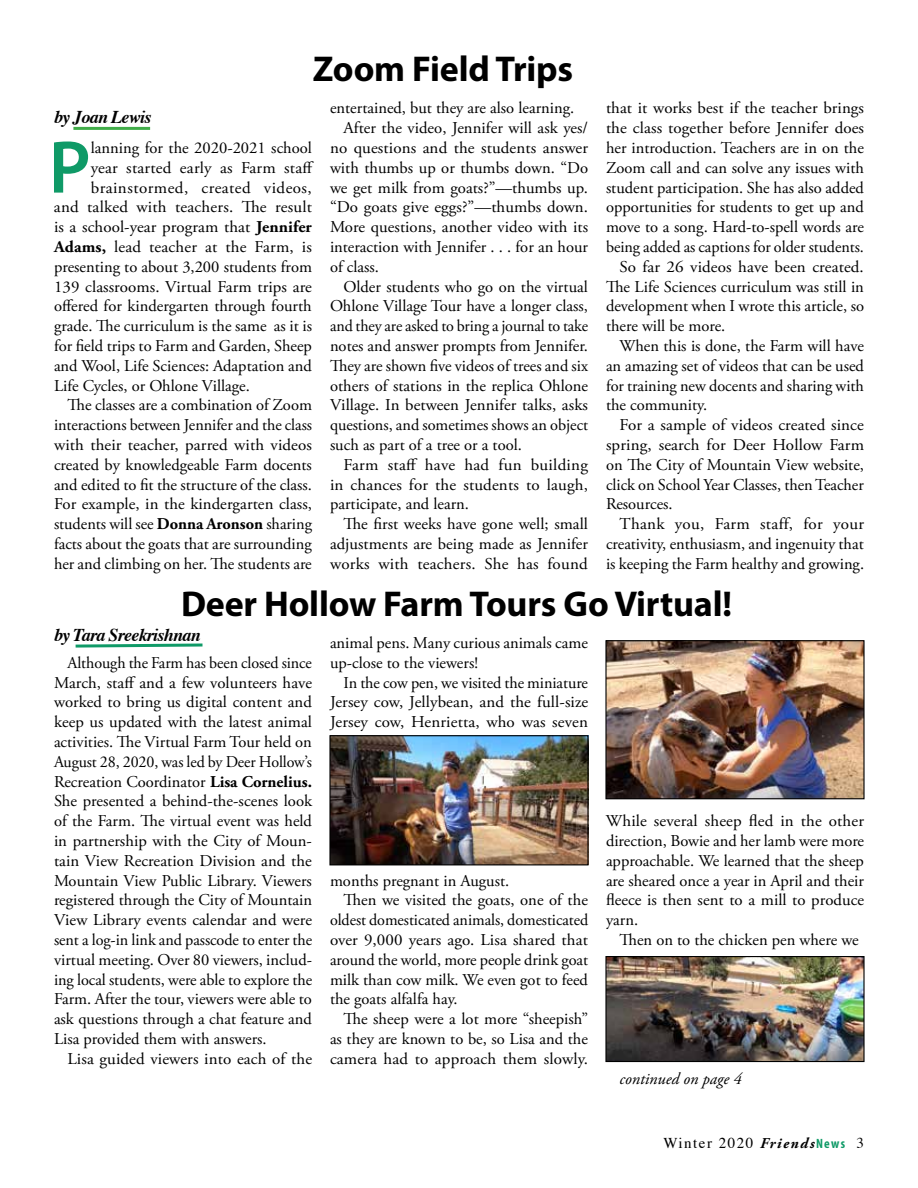
<style>
.page{position:relative;width:918px;height:1188px;background:#fff}
.page>*{position:absolute;margin:0;border:0;box-sizing:border-box;transform-origin:0 0}
.t1{font:600 75.3px "Myriad Pro";color:#0f9a67}
.t2{font:700 36px "Myriad Pro";letter-spacing:-.005em;color:#000}
.t3{font:italic 700 18px "Times";letter-spacing:-.04em;color:#000}
.t4{font:16.5px/19.8px "Adobe Garamond Pro";color:#000;text-align:justify}
.t5{font:16.5px "Adobe Garamond Pro";letter-spacing:.03em;color:#000}
.t6{font:16.5px "Adobe Garamond Pro";letter-spacing:.02em;color:#000}
.t7{font:italic 16.5px "Adobe Garamond Pro";color:#000}
.t8{font:15px "Times";letter-spacing:.1em;color:#000}
.s1{font-weight:700}
.s2{font-family:"Adobe Garamond Pro";font-weight:700;font-style:italic}
.s3{font-family:"Myriad Pro";font-weight:700;font-stretch:condensed;font-size:13.5px;color:#0f9a67}
</style>
<div class="page">
<img style="left:331px;top:737px;width:256px;height:126px">
<div style="left:329px;top:735px;width:260px;height:130px;border:1px solid #000"></div>
<img style="left:607px;top:642px;width:256px;height:155px">
<div style="left:605px;top:640px;width:260px;height:159px;border:1px solid #000"></div>
<img style="left:607px;top:958px;width:256px;height:102px">
<div style="left:605px;top:956px;width:260px;height:106px;border:1px solid #000"></div>
<svg style="left:75px;top:643px;width:128px;height:5px"></svg>
<hr style="left:73px;top:127px;width:77px;height:3px;background:#41ad49">
<h2 class="t2" style="left:313px;top:45px;width:262px">Zoom Field Trips</h2>
<p class="t3" style="left:54px;top:100px;width:99px">by Joan Lewis</p>
<h1 class="t1" style="left:49px;top:119px;width:44px">P</h1>
<p class="t4" style="left:91px;top:138px;width:223px">lanning for the 2020-2021 school</p>
<p class="t4" style="left:91px;top:158px;width:225px">year started early as Farm staff</p>
<p class="t5" style="left:91px;top:177px;width:223px">brainstormed, created videos,</p>
<p class="t4" style="left:54px;top:198px;width:259px">and talked with teachers. The result</p>
<p class="t4" style="left:54px;top:218px;width:259px">is a school-year program that <span class="s1">Jennifer</span></p>
<p class="t4" style="left:54px;top:237px;width:260px"><span class="s1">Adams,</span> lead teacher at the Farm, is</p>
<p class="t4" style="left:54px;top:257px;width:260px">presenting to about 3,200 students from</p>
<p class="t4" style="left:54px;top:277px;width:259px">139 classrooms. Virtual Farm trips are</p>
<p class="t4" style="left:54px;top:297px;width:259px">offered for kindergarten through fourth</p>
<p class="t4" style="left:54px;top:317px;width:260px">grade. The curriculum is the same as it is</p>
<p class="t4" style="left:54px;top:336px;width:259px">for field trips to Farm and Garden, Sheep</p>
<p class="t4" style="left:54px;top:356px;width:259px">and Wool, Life Sciences: Adaptation and</p>
<p class="t4" style="left:54px;top:376px;width:197px">Life Cycles, or Ohlone Village.</p>
<p class="t4" style="left:67px;top:396px;width:246px">The classes are a combination of Zoom</p>
<p class="t4" style="left:54px;top:416px;width:260px">interactions between Jennifer and the class</p>
<p class="t4" style="left:54px;top:435px;width:260px">with their teacher, parred with videos</p>
<p class="t4" style="left:54px;top:455px;width:259px">created by knowledgeable Farm docents</p>
<p class="t4" style="left:54px;top:475px;width:259px">and edited to fit the structure of the class.</p>
<p class="t4" style="left:54px;top:495px;width:260px">For example, in the kindergarten class,</p>
<p class="t4" style="left:54px;top:515px;width:260px">students will see <span class="s1">Donna Aronson</span> sharing</p>
<p class="t4" style="left:54px;top:534px;width:259px">facts about the goats that are surrounding</p>
<p class="t4" style="left:54px;top:554px;width:259px">her and climbing on her. The students are</p>
<p class="t4" style="left:330px;top:99px;width:246px">entertained, but they are also learning.</p>
<p class="t4" style="left:344px;top:119px;width:246px">After the video, Jennifer will ask yes/</p>
<p class="t4" style="left:330px;top:138px;width:260px">no questions and the students answer</p>
<p class="t4" style="left:330px;top:158px;width:260px">with thumbs up or thumbs down. “Do</p>
<p class="t4" style="left:330px;top:178px;width:260px">we get milk from goats?”—thumbs up.</p>
<p class="t4" style="left:330px;top:198px;width:260px">“Do goats give eggs?”—thumbs down.</p>
<p class="t4" style="left:330px;top:218px;width:260px">More questions, another video with its</p>
<p class="t4" style="left:330px;top:237px;width:259px">interaction with Jennifer . . . for an hour</p>
<p class="t4" style="left:330px;top:257px;width:51px">of class.</p>
<p class="t4" style="left:344px;top:277px;width:246px">Older students who go on the virtual</p>
<p class="t4" style="left:330px;top:297px;width:259px">Ohlone Village Tour have a longer class,</p>
<p class="t4" style="left:330px;top:317px;width:260px">and they are asked to bring a journal to take</p>
<p class="t4" style="left:330px;top:336px;width:260px">notes and answer prompts from Jennifer.</p>
<p class="t4" style="left:330px;top:356px;width:260px">They are shown five videos of trees and six</p>
<p class="t4" style="left:330px;top:376px;width:260px">others of stations in the replica Ohlone</p>
<p class="t4" style="left:330px;top:396px;width:259px">Village. In between Jennifer talks, asks</p>
<p class="t4" style="left:330px;top:416px;width:260px">questions, and sometimes shows an object</p>
<p class="t4" style="left:330px;top:435px;width:193px">such as part of a tree or a tool.</p>
<p class="t4" style="left:344px;top:455px;width:246px">Farm staff have had fun building</p>
<p class="t4" style="left:330px;top:475px;width:259px">in chances for the students to laugh,</p>
<p class="t4" style="left:330px;top:495px;width:141px">participate, and learn.</p>
<p class="t4" style="left:344px;top:515px;width:246px">The first weeks have gone well; small</p>
<p class="t4" style="left:330px;top:534px;width:260px">adjustments are being made as Jennifer</p>
<p class="t4" style="left:330px;top:554px;width:259px">works with teachers. She has found</p>
<p class="t4" style="left:606px;top:99px;width:260px">that it works best if the teacher brings</p>
<p class="t4" style="left:606px;top:119px;width:260px">the class together before Jennifer does</p>
<p class="t4" style="left:606px;top:138px;width:260px">her introduction. Teachers are in on the</p>
<p class="t4" style="left:606px;top:158px;width:259px">Zoom call and can solve any issues with</p>
<p class="t4" style="left:606px;top:178px;width:260px">student participation. She has also added</p>
<p class="t4" style="left:606px;top:198px;width:259px">opportunities for students to get up and</p>
<p class="t4" style="left:606px;top:218px;width:259px">move to a song. Hard-to-spell words are</p>
<p class="t4" style="left:606px;top:237px;width:260px">being added as captions for older students.</p>
<p class="t4" style="left:620px;top:257px;width:246px">So far 26 videos have been created.</p>
<p class="t4" style="left:606px;top:277px;width:259px">The Life Sciences curriculum was still in</p>
<p class="t4" style="left:606px;top:297px;width:260px">development when I wrote this article, so</p>
<p class="t4" style="left:606px;top:317px;width:121px">there will be more.</p>
<p class="t4" style="left:619px;top:336px;width:246px">When this is done, the Farm will have</p>
<p class="t4" style="left:606px;top:356px;width:260px">an amazing set of videos that can be used</p>
<p class="t4" style="left:606px;top:376px;width:259px">for training new docents and sharing with</p>
<p class="t4" style="left:606px;top:396px;width:103px">the community.</p>
<p class="t4" style="left:620px;top:416px;width:246px">For a sample of videos created since</p>
<p class="t4" style="left:606px;top:435px;width:260px">spring, search for Deer Hollow Farm</p>
<p class="t4" style="left:606px;top:455px;width:260px">on The City of Mountain View website,</p>
<p class="t4" style="left:606px;top:475px;width:259px">click on School Year Classes, then Teacher</p>
<p class="t4" style="left:606px;top:495px;width:68px">Resources.</p>
<p class="t6" style="left:620px;top:514px;width:246px">Thank you, Farm staff, for your</p>
<p class="t4" style="left:606px;top:534px;width:259px">creativity, enthusiasm, and ingenuity that</p>
<p class="t4" style="left:606px;top:554px;width:260px">is keeping the Farm healthy and growing.</p>
<h2 class="t2" style="left:181px;top:580px;width:553px">Deer Hollow Farm Tours Go Virtual!</h2>
<p class="t3" style="left:54px;top:618px;width:148px">by Tara Sreekrishnan</p>
<p class="t4" style="left:54px;top:653px;width:260px;text-indent:14px">Although the Farm has been closed since March, staff and a few volunteers have worked to bring us digital content and keep us updated with the latest animal activities. The Virtual Farm Tour held on August 28, 2020, was led by Deer Hollow’s Recreation Coordinator <span class="s1">Lisa Cornelius.<br></span>She presented a behind-the-scenes look of the Farm. The virtual event was held in partnership with the City of Moun&shy;tain View Recreation Division and the Mountain View Public Library. Viewers registered through the City of Mountain View Library events calendar and were sent a log-in link and passcode to enter the virtual meeting. Over 80 viewers, includ&shy;ing local students, were able to explore the Farm. After the tour, viewers were able to ask questions through a chat feature and Lisa provided them with answers.</p>
<p class="t4" style="left:68px;top:1049px;width:246px">Lisa guided viewers into each of the</p>
<p class="t4" style="left:330px;top:633px;width:260px">animal pens. Many curious animals came up-close to the viewers!</p>
<p class="t4" style="left:330px;top:673px;width:260px;text-indent:14px">In the cow pen, we visited the miniature Jersey cow, Jellybean, and the full-size Jersey cow, Henrietta, who was seven</p>
<p class="t4" style="left:330px;top:871px;width:181px">months pregnant in August.</p>
<p class="t4" style="left:344px;top:891px;width:246px">Then we visited the goats, one of the</p>
<p class="t4" style="left:330px;top:911px;width:260px">oldest domesticated animals, domesticated</p>
<p class="t4" style="left:330px;top:930px;width:259px">over 9,000 years ago. Lisa shared that</p>
<p class="t4" style="left:330px;top:950px;width:260px">around the world, more people drink goat</p>
<p class="t4" style="left:330px;top:970px;width:260px">milk than cow milk. We even got to feed</p>
<p class="t4" style="left:330px;top:990px;width:129px">the goats alfalfa hay.</p>
<p class="t4" style="left:344px;top:1010px;width:246px">The sheep were a lot more “sheepish”</p>
<p class="t4" style="left:330px;top:1029px;width:259px">as they are known to be, so Lisa and the</p>
<p class="t4" style="left:330px;top:1049px;width:260px">camera had to approach them slowly.</p>
<p class="t4" style="left:606px;top:812px;width:260px">While several sheep fled in the other direction, Bowie and her lamb were more approachable. We learned that the sheep are sheared once a year in April and their fleece is then sent to a mill to produce yarn.</p>
<p class="t4" style="left:619px;top:930px;width:241px">Then on to the chicken pen where we</p>
<p class="t7" style="left:620px;top:1068px;width:124px">continued on page 4</p>
<p class="t8" style="left:664px;top:1129px;width:202px">Winter 2020 <span class="s2">Friends</span><span class="s3">News</span> 3</p>
</div>
